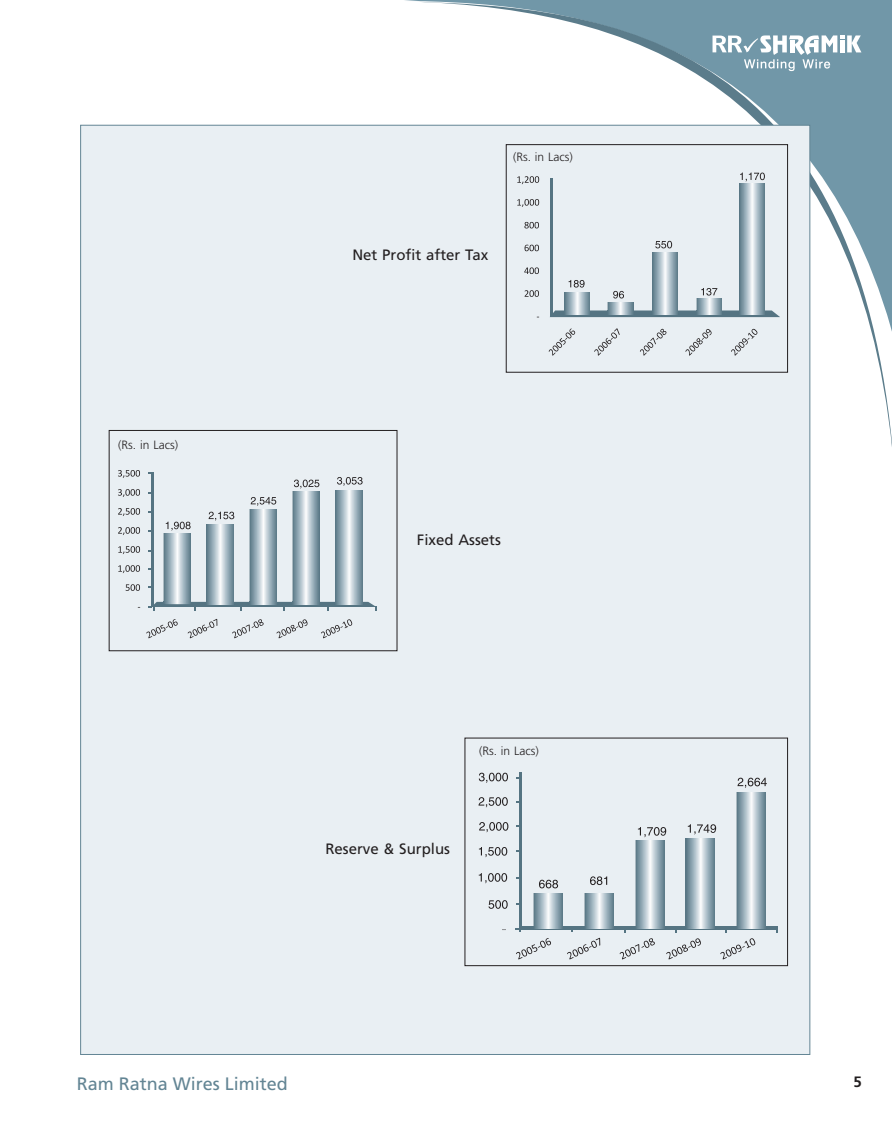
<style>
.page{position:relative;width:892px;height:1138px;background:#fff}
.page>*{position:absolute;margin:0;border:0;box-sizing:border-box;transform-origin:0 0}
.t1{font:18px "Frutiger";color:#638594}
.t2{font:15px "Frutiger";color:#231f20}
.t3{font:700 15px "Frutiger";color:#231f20}
.t4{font:300 12px "Frutiger";color:#231f20}
</style>
<div class="page">
<svg style="left:404px;top:1px;width:487px;height:485px"></svg>
<svg style="left:712px;top:35px;width:149px;height:36px"></svg>
<div style="left:80px;top:125px;width:729px;height:929px;background:#e9eff3;border:1px solid #638594"></div>
<svg style="left:524px;top:290px;width:15px;height:7px"></svg>
<svg style="left:524px;top:267px;width:15px;height:7px"></svg>
<svg style="left:524px;top:244px;width:15px;height:7px"></svg>
<svg style="left:524px;top:222px;width:15px;height:6px"></svg>
<svg style="left:517px;top:199px;width:22px;height:8px"></svg>
<svg style="left:517px;top:176px;width:22px;height:8px"></svg>
<svg style="left:594px;top:328px;width:25px;height:27px"></svg>
<svg style="left:640px;top:329px;width:26px;height:26px"></svg>
<svg style="left:685px;top:329px;width:26px;height:26px"></svg>
<svg style="left:731px;top:329px;width:26px;height:26px"></svg>
<hr style="left:549px;top:179px;width:3px;height:138px;background:#557482">
<svg style="left:549px;top:310px;width:231px;height:7px"></svg>
<svg style="left:548px;top:328px;width:27px;height:27px"></svg>
<img style="left:564px;top:292px;width:25px;height:22px">
<img style="left:607px;top:302px;width:26px;height:12px">
<img style="left:652px;top:253px;width:25px;height:61px">
<img style="left:696px;top:299px;width:25px;height:15px">
<img style="left:739px;top:184px;width:25px;height:130px">
<svg style="left:568px;top:280px;width:16px;height:7px"></svg>
<svg style="left:613px;top:291px;width:10px;height:7px"></svg>
<svg style="left:655px;top:241px;width:17px;height:7px"></svg>
<svg style="left:701px;top:288px;width:16px;height:7px"></svg>
<svg style="left:740px;top:172px;width:24px;height:9px"></svg>
<svg style="left:126px;top:584px;width:14px;height:6px"></svg>
<svg style="left:118px;top:565px;width:22px;height:8px"></svg>
<svg style="left:118px;top:546px;width:22px;height:8px"></svg>
<svg style="left:118px;top:527px;width:22px;height:8px"></svg>
<svg style="left:146px;top:619px;width:32px;height:19px"></svg>
<svg style="left:188px;top:618px;width:29px;height:20px"></svg>
<svg style="left:232px;top:619px;width:31px;height:19px"></svg>
<svg style="left:276px;top:619px;width:31px;height:19px"></svg>
<svg style="left:321px;top:619px;width:31px;height:19px"></svg>
<svg style="left:118px;top:508px;width:22px;height:8px"></svg>
<svg style="left:118px;top:489px;width:22px;height:8px"></svg>
<svg style="left:118px;top:470px;width:22px;height:8px"></svg>
<img style="left:164px;top:533px;width:26px;height:68px">
<hr style="left:151px;top:472px;width:3px;height:135px;background:#557482">
<img style="left:206px;top:524px;width:27px;height:77px">
<img style="left:249px;top:509px;width:27px;height:92px">
<img style="left:292px;top:491px;width:27px;height:110px">
<img style="left:335px;top:490px;width:27px;height:111px">
<svg style="left:148px;top:601px;width:228px;height:9px"></svg>
<svg style="left:166px;top:521px;width:24px;height:9px"></svg>
<svg style="left:208px;top:511px;width:26px;height:9px"></svg>
<svg style="left:250px;top:497px;width:26px;height:8px"></svg>
<svg style="left:294px;top:479px;width:25px;height:9px"></svg>
<svg style="left:337px;top:477px;width:25px;height:9px"></svg>
<svg style="left:521px;top:925px;width:257px;height:4px"></svg>
<img style="left:533px;top:893px;width:29px;height:34px">
<img style="left:584px;top:893px;width:29px;height:34px">
<img style="left:635px;top:840px;width:29px;height:87px">
<img style="left:685px;top:838px;width:29px;height:89px">
<img style="left:736px;top:792px;width:29px;height:135px">
<svg style="left:539px;top:879px;width:19px;height:9px"></svg>
<svg style="left:590px;top:876px;width:17px;height:8px"></svg>
<svg style="left:637px;top:827px;width:29px;height:10px"></svg>
<svg style="left:687px;top:824px;width:29px;height:10px"></svg>
<svg style="left:737px;top:777px;width:29px;height:10px"></svg>
<svg style="left:478px;top:772px;width:30px;height:10px"></svg>
<svg style="left:479px;top:822px;width:29px;height:10px"></svg>
<svg style="left:478px;top:797px;width:29px;height:10px"></svg>
<svg style="left:479px;top:847px;width:28px;height:10px"></svg>
<svg style="left:478px;top:873px;width:29px;height:10px"></svg>
<svg style="left:488px;top:900px;width:19px;height:8px"></svg>
<svg style="left:516px;top:938px;width:35px;height:21px"></svg>
<svg style="left:567px;top:937px;width:33px;height:22px"></svg>
<svg style="left:666px;top:938px;width:34px;height:21px"></svg>
<hr style="left:519px;top:772px;width:2px;height:157px;background:#557482">
<svg style="left:515px;top:928px;width:6px;height:3px"></svg>
<svg style="left:619px;top:928px;width:35px;height:31px"></svg>
<svg style="left:720px;top:928px;width:35px;height:31px"></svg>
<div style="left:506px;top:144px;width:281px;height:228px;border:1px solid #231f20"></div>
<p class="t4" style="left:118px;top:437px;width:61px">(Rs. in Lacs)</p>
<p class="t4" style="left:513px;top:150px;width:61px">(Rs. in Lacs)</p>
<p class="t2" style="left:352px;top:246px;width:137px">Net Profit after Tax</p>
<p class="t2" style="left:416px;top:531px;width:85px">Fixed Assets</p>
<p class="t4" style="left:479px;top:743px;width:61px">(Rs. in Lacs)</p>
<p class="t2" style="left:325px;top:839px;width:126px">Reserve &amp; Surplus</p>
<p class="t1" style="left:77px;top:1072px;width:213px">Ram Ratna Wires Limited</p>
<p class="t3" style="left:853px;top:1072px;width:10px">5</p>
</div>
